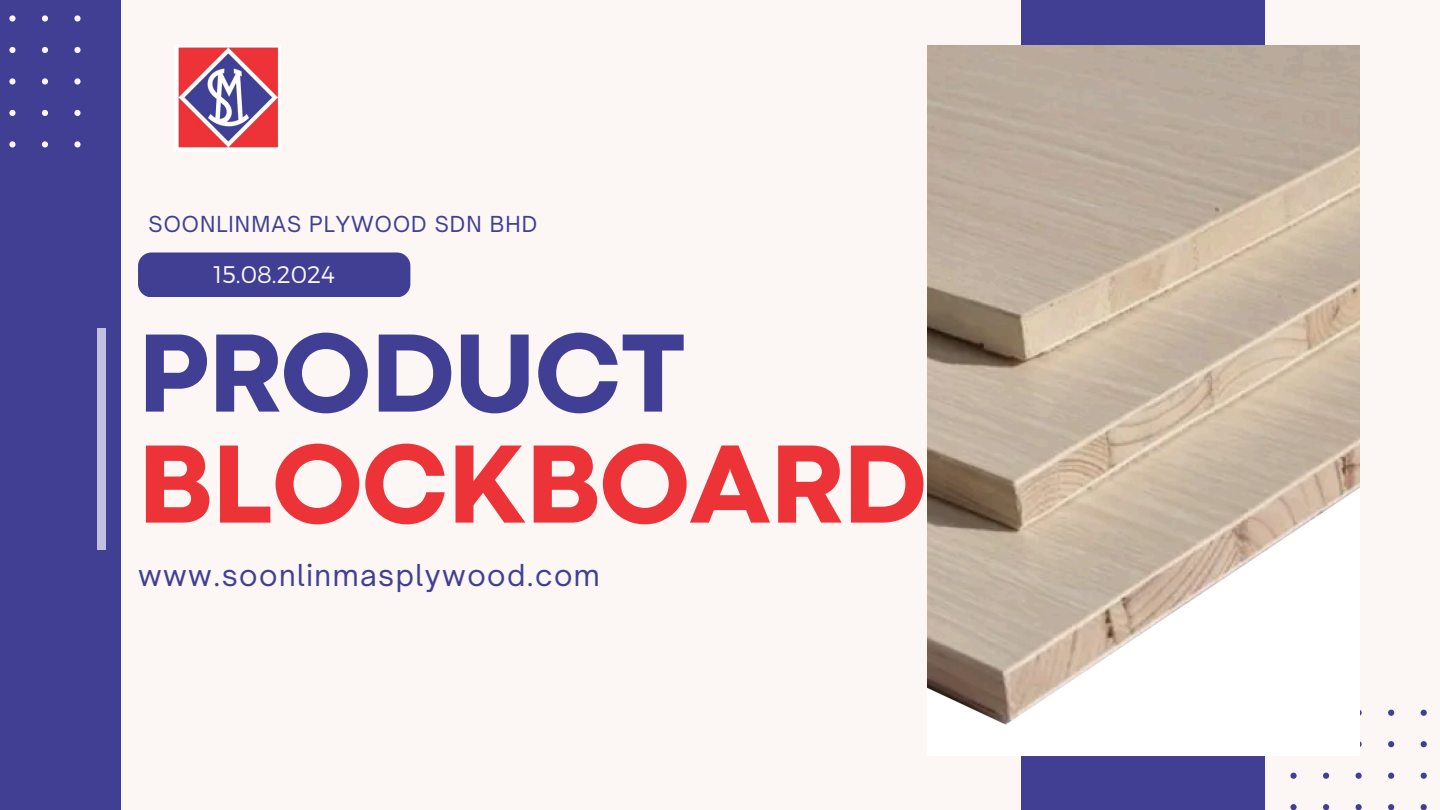
<style>
.page{position:relative;width:1440px;height:810px;background:#fcf6f5}
.page>*{position:absolute;margin:0;border:0;box-sizing:border-box;transform-origin:0 0}
.t1{font:800 116.1px/111px "Codec Pro";color:#ec3338}
.t2{font:28.9px "Open Sauce One";letter-spacing:.05em;color:#403f94}
.t3{font:300 24px "Montserrat";color:#fcf6f5}
.t4{font:21.1px "Open Sauce One";letter-spacing:.05em;color:#403f94}
.s1{color:#403f94}
</style>
<div class="page">
<div style="left:1022px;top:0;width:243px;height:810px;background:#403f94"></div>
<svg style="left:1290px;top:710px;width:137px;height:100px"></svg>
<img style="left:927px;top:46px;width:432px;height:710px">
<div style="left:0;top:0;width:122px;height:810px;background:#403f94"></div>
<div style="left:97px;top:328px;width:8px;height:222px;background:#c1c0e0"></div>
<div style="left:138px;top:252px;width:272px;height:45px;background:#403f94;border-radius:14px"></div>
<svg style="left:9px;top:15px;width:72px;height:133px"></svg>
<img style="left:178px;top:47px;width:100px;height:101px">
<h1 class="t4" style="left:149px;top:211px;width:390px">SOONLINMAS PLYWOOD SDN BHD</h1>
<p class="t3" style="left:214px;top:259px;width:123px">15.08.2024</p>
<h3 class="t1" style="left:138px;top:326px;width:790px"><span class="s1">PRODUCT<br></span>BLOCKBOARD</h3>
<p class="t2" style="left:138px;top:557px;width:463px">www.soonlinmasplywood.com</p>
</div>
